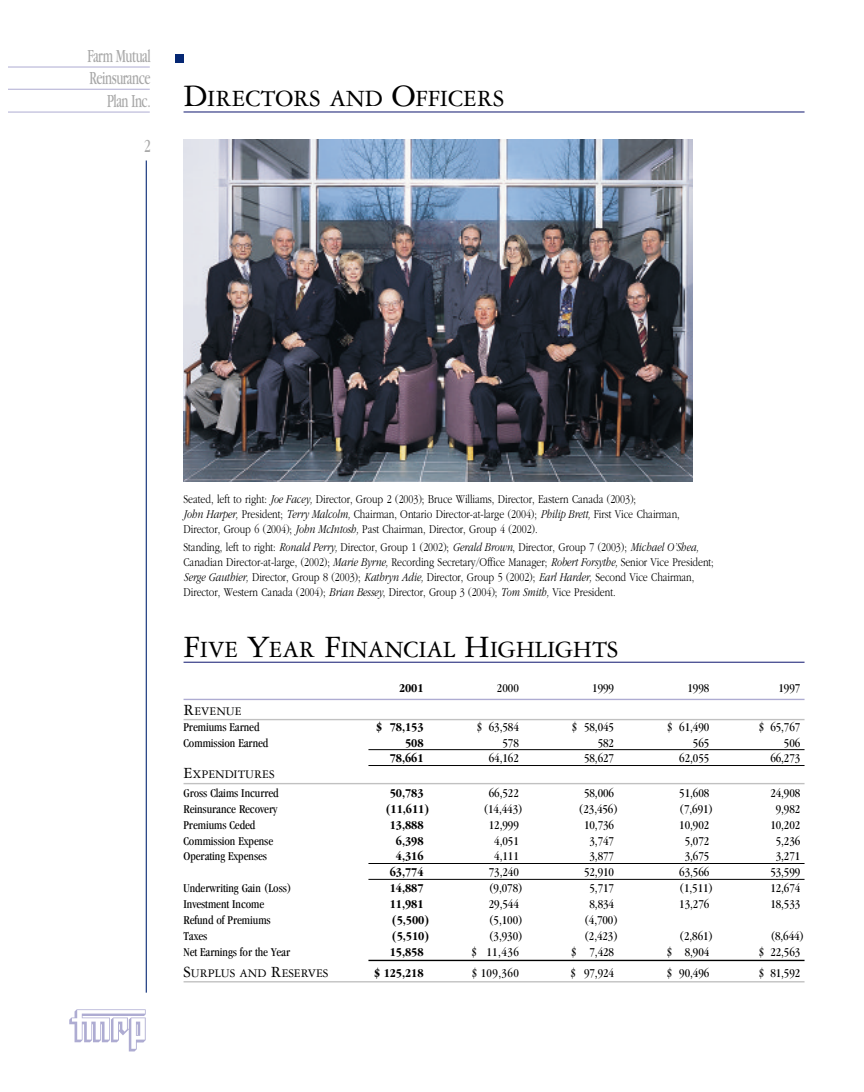
<style>
.page{position:relative;width:864px;height:1092px;background:#fff}
.page>*{position:absolute;margin:0;border:0;box-sizing:border-box;transform-origin:0 0}
.t1{font:24.9px "Garamond Three";letter-spacing:-.005em;color:#000}
.t2{font:19.35px/22.5px "Garamond";letter-spacing:-.03em;color:#a8a8a8;text-align:right;scale:.65 1}
.t3{font:300 12.45px/15.1px "Garamond";letter-spacing:-.005em;color:#000;scale:.8 1}
.t4{font:condensed 12.45px "Garamond";letter-spacing:-.005em;color:#000}
.t5{font:700 condensed 12.45px "Garamond";letter-spacing:-.005em;color:#000}
.t6{font:12.45px "Garamond Three";letter-spacing:-.005em;color:#000}
.s1{font-size:33.15px}
.s2{font-style:italic}
.s3{font-size:16.5px}
.s4{color:#fff}
.s5{font-weight:700;color:#fff}
</style>
<div class="page">
<svg style="left:69px;top:1009px;width:77px;height:42px"></svg>
<hr style="left:8px;top:67px;width:142px;height:1px;background:#aeacd2">
<hr style="left:8px;top:89px;width:142px;height:1px;background:#aeacd2">
<hr style="left:8px;top:112px;width:142px;height:1px;background:#aeacd2">
<hr style="left:146px;top:161px;width:1px;height:832px;background:#052773">
<div style="left:175px;top:54px;width:9px;height:9px;background:#052773"></div>
<hr style="left:184px;top:699px;width:621px;height:1px;background:#aeacd2">
<hr style="left:184px;top:719px;width:621px;height:1px;background:#c1c1c1">
<hr style="left:368px;top:749px;width:437px;height:1px;background:#000">
<hr style="left:368px;top:765px;width:437px;height:1px;background:#000">
<hr style="left:184px;top:783px;width:621px;height:1px;background:#c1c1c1">
<hr style="left:368px;top:863px;width:437px;height:1px;background:#000">
<hr style="left:368px;top:879px;width:437px;height:1px;background:#000">
<hr style="left:368px;top:960px;width:437px;height:1px;background:#000">
<hr style="left:184px;top:981px;width:621px;height:1px;background:#c1c1c1">
<hr style="left:184px;top:662px;width:621px;height:1px;background:#505696">
<hr style="left:184px;top:111px;width:621px;height:2px;background:#505696">
<img style="left:184px;top:140px;width:509px;height:342px">
<h2 class="t2" style="left:87px;top:45px;width:99px">Farm Mutual<br>Reinsurance<br>Plan Inc.</h2>
<h2 class="t2" style="left:144px;top:136px;width:12px">2</h2>
<h1 class="t1" style="left:184px;top:89px;width:322px"><span class="s1">D</span>IRECTORS AND <span class="s1">O</span>FFICERS</h1>
<p class="t3" style="left:184px;top:492px;width:622px">Seated, left to right: <span class="s2">Joe Facey,</span> Director, Group 2 (2003); Bruce Williams, Director, Eastern Canada (2003);<br><span class="s2">John Harper,</span> President; <span class="s2">Terry Malcolm,</span> Chairman, Ontario Director-at-large (2004); <span class="s2">Philip Brett,</span> First Vice Chairman,<br>Director, Group 6 (2004); <span class="s2">John McIntosh,</span> Past Chairman, Director, Group 4 (2002).</p>
<p class="t3" style="left:184px;top:540px;width:664px">Standing, left to right: <span class="s2">Ronald Perry,</span> Director, Group 1 (2002); <span class="s2">Gerald Brown</span>, Director, Group 7 (2003); <span class="s2">Michael O’Shea, </span>Canadian Director-at-large, (2002); <span class="s2">Marie Byrne,</span> Recording Secretary/Office Manager; <span class="s2">Robert Forsythe,</span> Senior Vice President; <span class="s2">Serge Gauthier,</span> Director, Group 8 (2003); <span class="s2">Kathryn Adie,</span> Director, Group 5 (2002); <span class="s2">Earl Harder,</span> Second Vice Chairman, Director, Western Canada (2004); <span class="s2">Brian Bessey</span>, Director, Group 3 (2004); <span class="s2">Tom Smith,</span> Vice President.</p>
<h1 class="t1" style="left:184px;top:640px;width:436px"><span class="s1">F</span>IVE <span class="s1">Y</span>EAR <span class="s1">F</span>INANCIAL <span class="s1">H</span>IGHLIGHTS</h1>
<p class="t5" style="left:399px;top:683px;width:26px">2001</p>
<p class="t4" style="left:497px;top:683px;width:23px">2000</p>
<p class="t4" style="left:592px;top:683px;width:23px">1999</p>
<p class="t4" style="left:687px;top:683px;width:23px">1998</p>
<p class="t4" style="left:779px;top:683px;width:23px">1997</p>
<p class="t6" style="left:184px;top:706px;width:60px"><span class="s3">R</span>EVENUE</p>
<p class="t4" style="left:184px;top:721px;width:78px">Premiums Earned</p>
<p class="t5" style="left:376px;top:721px;width:49px">$ 78,153</p>
<p class="t4" style="left:477px;top:721px;width:44px">$ 63,584</p>
<p class="t4" style="left:572px;top:721px;width:44px">$ 58,045</p>
<p class="t4" style="left:667px;top:721px;width:44px">$ 61,490</p>
<p class="t4" style="left:759px;top:721px;width:43px">$ 65,767</p>
<p class="t4" style="left:184px;top:737px;width:86px">Commission Earned</p>
<p class="t5" style="left:405px;top:737px;width:20px">508</p>
<p class="t4" style="left:500px;top:737px;width:21px"><span class="s4">,</span>578</p>
<p class="t4" style="left:595px;top:737px;width:21px"><span class="s5">,</span>582</p>
<p class="t4" style="left:693px;top:737px;width:18px">565</p>
<p class="t4" style="left:784px;top:737px;width:18px">506</p>
<p class="t5" style="left:390px;top:753px;width:35px">78,661</p>
<p class="t4" style="left:489px;top:753px;width:32px">64,162</p>
<p class="t4" style="left:584px;top:753px;width:32px">58,627</p>
<p class="t4" style="left:679px;top:753px;width:32px">62,055</p>
<p class="t4" style="left:770px;top:753px;width:32px">66,273</p>
<p class="t6" style="left:184px;top:770px;width:93px"><span class="s3">E</span>XPENDITURES</p>
<p class="t4" style="left:184px;top:787px;width:97px">Gross Claims Incurred</p>
<p class="t5" style="left:390px;top:788px;width:35px">50,783</p>
<p class="t4" style="left:489px;top:787px;width:32px">66,522</p>
<p class="t4" style="left:584px;top:787px;width:32px">58,006</p>
<p class="t4" style="left:679px;top:787px;width:32px">51,608</p>
<p class="t4" style="left:770px;top:787px;width:32px">24,908</p>
<p class="t4" style="left:184px;top:803px;width:95px">Reinsurance Recovery</p>
<p class="t5" style="left:386px;top:803px;width:45px">(11,611)</p>
<p class="t4" style="left:483px;top:803px;width:41px">(14,443)</p>
<p class="t4" style="left:579px;top:803px;width:41px">(23,456)</p>
<p class="t4" style="left:679px;top:803px;width:36px">(7,691)</p>
<p class="t4" style="left:776px;top:803px;width:26px">9,982</p>
<p class="t4" style="left:184px;top:819px;width:73px">Premiums Ceded</p>
<p class="t5" style="left:390px;top:819px;width:35px">13,888</p>
<p class="t4" style="left:489px;top:819px;width:32px">12,999</p>
<p class="t4" style="left:584px;top:819px;width:32px">10,736</p>
<p class="t4" style="left:679px;top:819px;width:32px">10,902</p>
<p class="t4" style="left:770px;top:819px;width:32px">10,202</p>
<p class="t4" style="left:184px;top:835px;width:91px">Commission Expense</p>
<p class="t5" style="left:396px;top:835px;width:29px">6,398</p>
<p class="t4" style="left:494px;top:835px;width:26px">4,051</p>
<p class="t4" style="left:590px;top:835px;width:26px">3,747</p>
<p class="t4" style="left:685px;top:835px;width:26px">5,072</p>
<p class="t4" style="left:776px;top:835px;width:26px">5,236</p>
<p class="t4" style="left:184px;top:851px;width:85px">Operating Expenses</p>
<p class="t5" style="left:396px;top:851px;width:29px">4,316</p>
<p class="t4" style="left:494px;top:851px;width:26px">4,111</p>
<p class="t4" style="left:590px;top:851px;width:26px">3,877</p>
<p class="t4" style="left:685px;top:851px;width:26px">3,675</p>
<p class="t4" style="left:776px;top:851px;width:26px">3,271</p>
<p class="t5" style="left:390px;top:867px;width:35px">63,774</p>
<p class="t4" style="left:489px;top:867px;width:32px">73,240</p>
<p class="t4" style="left:584px;top:867px;width:32px">52,910</p>
<p class="t4" style="left:679px;top:867px;width:32px">63,566</p>
<p class="t4" style="left:770px;top:867px;width:32px">53,599</p>
<p class="t4" style="left:184px;top:883px;width:110px">Underwriting Gain (Loss)</p>
<p class="t5" style="left:390px;top:883px;width:35px">14,887</p>
<p class="t4" style="left:489px;top:883px;width:36px">(9,078)</p>
<p class="t4" style="left:590px;top:883px;width:26px">5,717</p>
<p class="t4" style="left:679px;top:883px;width:36px">(1,511)</p>
<p class="t4" style="left:770px;top:883px;width:32px">12,674</p>
<p class="t4" style="left:184px;top:899px;width:82px">Investment Income</p>
<p class="t5" style="left:390px;top:899px;width:35px">11,981</p>
<p class="t4" style="left:489px;top:899px;width:32px">29,544</p>
<p class="t4" style="left:590px;top:899px;width:26px">8,834</p>
<p class="t4" style="left:679px;top:899px;width:32px">13,276</p>
<p class="t4" style="left:770px;top:899px;width:32px">18,533</p>
<p class="t4" style="left:184px;top:914px;width:89px">Refund of Premiums</p>
<p class="t5" style="left:392px;top:915px;width:39px">(5,500)</p>
<p class="t4" style="left:489px;top:914px;width:36px">(5,100)</p>
<p class="t4" style="left:584px;top:914px;width:36px">(4,700)</p>
<p class="t4" style="left:184px;top:930px;width:25px">Taxes</p>
<p class="t5" style="left:392px;top:930px;width:39px">(5,510)</p>
<p class="t4" style="left:489px;top:930px;width:36px">(3,930)</p>
<p class="t4" style="left:584px;top:930px;width:36px">(2,423)</p>
<p class="t4" style="left:679px;top:930px;width:36px">(2,861)</p>
<p class="t4" style="left:770px;top:930px;width:36px">(8,644)</p>
<p class="t4" style="left:184px;top:946px;width:108px">Net Earnings for the Year</p>
<p class="t5" style="left:390px;top:946px;width:35px">15,858</p>
<p class="t4" style="left:472px;top:946px;width:49px">$ 11,436</p>
<p class="t4" style="left:571px;top:946px;width:44px">$ 7,428</p>
<p class="t4" style="left:667px;top:946px;width:44px">$ 8,904</p>
<p class="t4" style="left:759px;top:946px;width:43px">$ 22,563</p>
<p class="t6" style="left:184px;top:968px;width:146px"><span class="s3">S</span>URPLUS AND <span class="s3">R</span>ESERVES</p>
<p class="t5" style="left:374px;top:968px;width:51px">$ 125,218</p>
<p class="t4" style="left:472px;top:968px;width:49px">$ 109,360</p>
<p class="t4" style="left:571px;top:968px;width:45px">$ 97,924</p>
<p class="t4" style="left:667px;top:968px;width:44px">$ 90,496</p>
<p class="t4" style="left:759px;top:968px;width:43px">$ 81,592</p>
</div>
